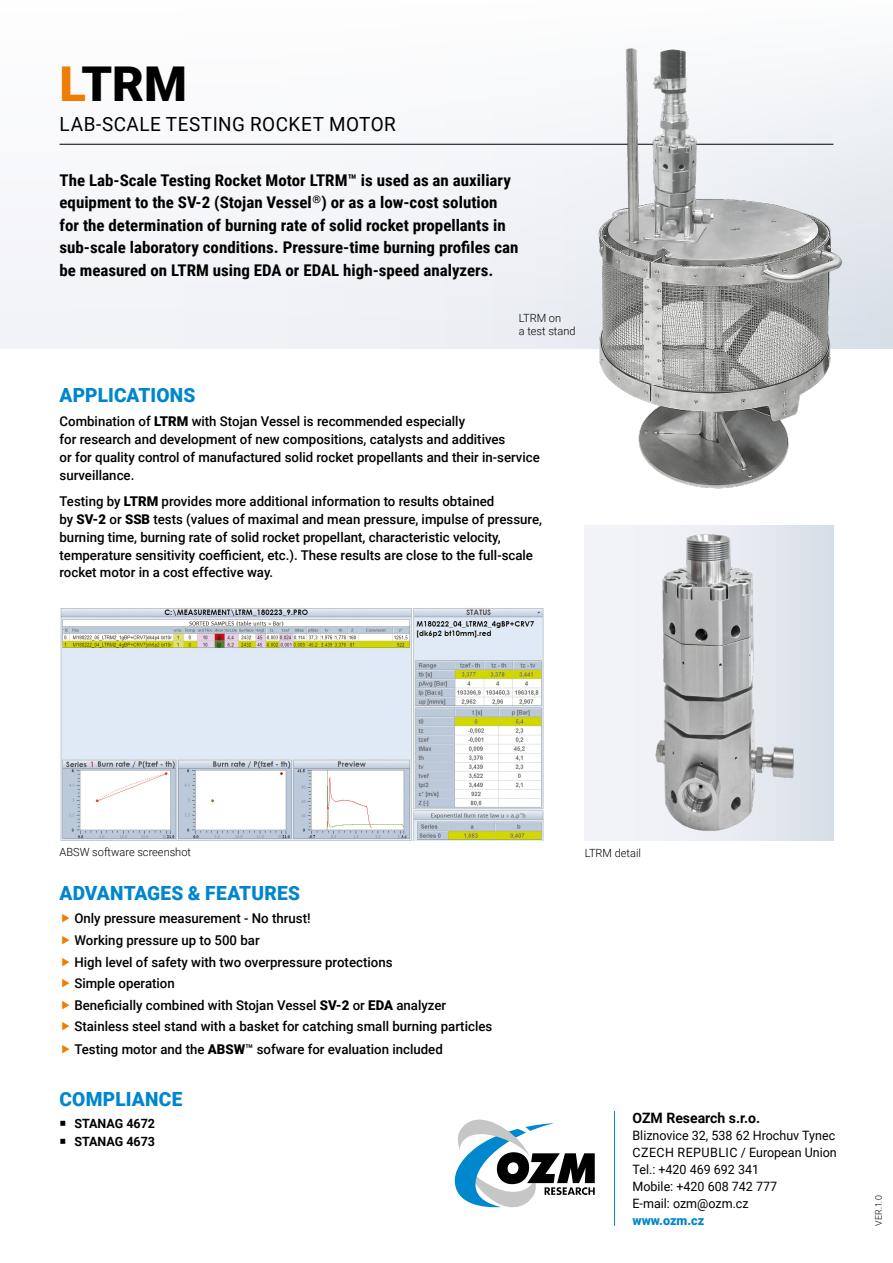
<style>
.page{position:relative;width:893px;height:1263px;background:#fff}
.page>*{position:absolute;margin:0;border:0;box-sizing:border-box;transform-origin:0 0}
.t1{font:900 48px "Roboto";color:#000}
.t2{font:900 19.5px "Roboto";letter-spacing:.01em;color:#0086ce}
.t3{font:19.5px "Roboto";letter-spacing:.025em;color:#000}
.t4{font:700 16.2px/22.5px "Roboto Condensed";color:#000;scale:1.05 1}
.t5{font:700 14.4px "Roboto";color:#000}
.t6{font:500 13.5px/17.9px "Roboto";color:#000}
.t7{font:12.9px/17.1px "Roboto";color:#000}
.t8{font:900 12.9px "Roboto";color:#0086ce}
.t9{font:700 12.75px/18.6px "Roboto";color:#000}
.t10{font:300 11.25px/13.2px "Roboto";color:#000}
.t11{font:300 9px "Roboto";color:#000}
.s1{color:#ef7d00}
.s2{font-weight:900}
</style>
<div class="page">
<svg style="left:454px;top:1119px;width:141px;height:89px"></svg>
<hr style="left:614px;top:1111px;width:1px;height:115px;background:#0086ce">
<div style="left:0;top:0;width:893px;height:348px;background:#f6f7f9"></div>
<hr style="left:60px;top:144px;width:773px;height:1px;background:#000">
<img style="left:60px;top:608px;width:484px;height:232px">
<img style="left:582px;top:48px;width:277px;height:441px">
<div style="left:585px;top:525px;width:248px;height:316px;background:linear-gradient(to right,#f8f7fb,#dbe1e9)"></div>
<img style="left:650px;top:528px;width:149px;height:310px">
<h1 class="t1" style="left:60px;top:50px;width:129px"><span class="s1">L</span>TRM</h1>
<h2 class="t3" style="left:60px;top:111px;width:338px">LAB-SCALE TESTING ROCKET MOTOR</h2>
<p class="t4" style="left:60px;top:168px;width:439px">The Lab-Scale Testing Rocket Motor LTRM™ is used as an auxiliary equipment to the SV-2 (Stojan Vessel<sup>®</sup>) or as a low-cost solution for the determination of burning rate of solid rocket propellants in sub-scale laboratory conditions. Pressure-time burning profiles can be measured on LTRM using EDA or EDAL high-speed analyzers.</p>
<p class="t10" style="left:519px;top:311px;width:58px">LTRM on<br>a test stand</p>
<h2 class="t2" style="left:60px;top:381px;width:137px">APPLICATIONS</h2>
<p class="t6" style="left:60px;top:412px;width:482px">Combination of <span class="s2">LTRM</span> with Stojan Vessel is recommended especially<br>for research and development of new compositions, catalysts and additives<br>or for quality control of manufactured solid rocket propellants and their in-service surveillance.</p>
<p class="t6" style="left:60px;top:492px;width:484px">Testing by <span class="s2">LTRM</span> provides more additional information to results obtained<br>by <span class="s2">SV-2</span> or <span class="s2">SSB</span> tests (values of maximal and mean pressure, impulse of pressure, burning time, burning rate of solid rocket propellant, characteristic velocity, temperature sensitivity coefficient, etc.). These results are close to the full-scale rocket motor in a cost effective way.</p>
<p class="t10" style="left:60px;top:844px;width:133px">ABSW software screenshot</p>
<p class="t10" style="left:585px;top:846px;width:58px">LTRM detail</p>
<h2 class="t2" style="left:60px;top:880px;width:242px">ADVANTAGES &amp; FEATURES</h2>
<p class="t6" style="left:74px;top:907px;width:419px;line-height:21.6px">Only pressure measurement - No thrust!<br>Working pressure up to 500 bar<br>High level of safety with two overpressure protections<br>Simple operation<br>Beneficially combined with Stojan Vessel <span class="s2">SV-2</span> or <span class="s2">EDA</span> analyzer Stainless steel stand with a basket for catching small burning particles</p>
<p class="t6" style="left:74px;top:1040px;width:370px">Testing motor and the <span class="s2">ABSW</span>™ sofware for evaluation included</p>
<h2 class="t2" style="left:60px;top:1085px;width:124px">COMPLIANCE</h2>
<p class="t9" style="left:74px;top:1113px;width:82px">STANAG 4672<br>STANAG 4673</p>
<p class="t5" style="left:632px;top:1108px;width:129px">OZM Research s.r.o.</p>
<p class="t7" style="left:632px;top:1126px;width:206px">Bliznovice 32, 538 62 Hrochuv Tynec<br>CZECH REPUBLIC / European Union<br>Tel.: +420 469 692 341<br>Mobile: +420 608 742 777<br>E-mail: ozm@ozm.cz</p>
<p class="t8" style="left:632px;top:1211px;width:73px">www.ozm.cz</p>
<p class="t11" style="left:872px;top:1226px;width:32px;rotate:-90deg">VER.1.0</p>
</div>
